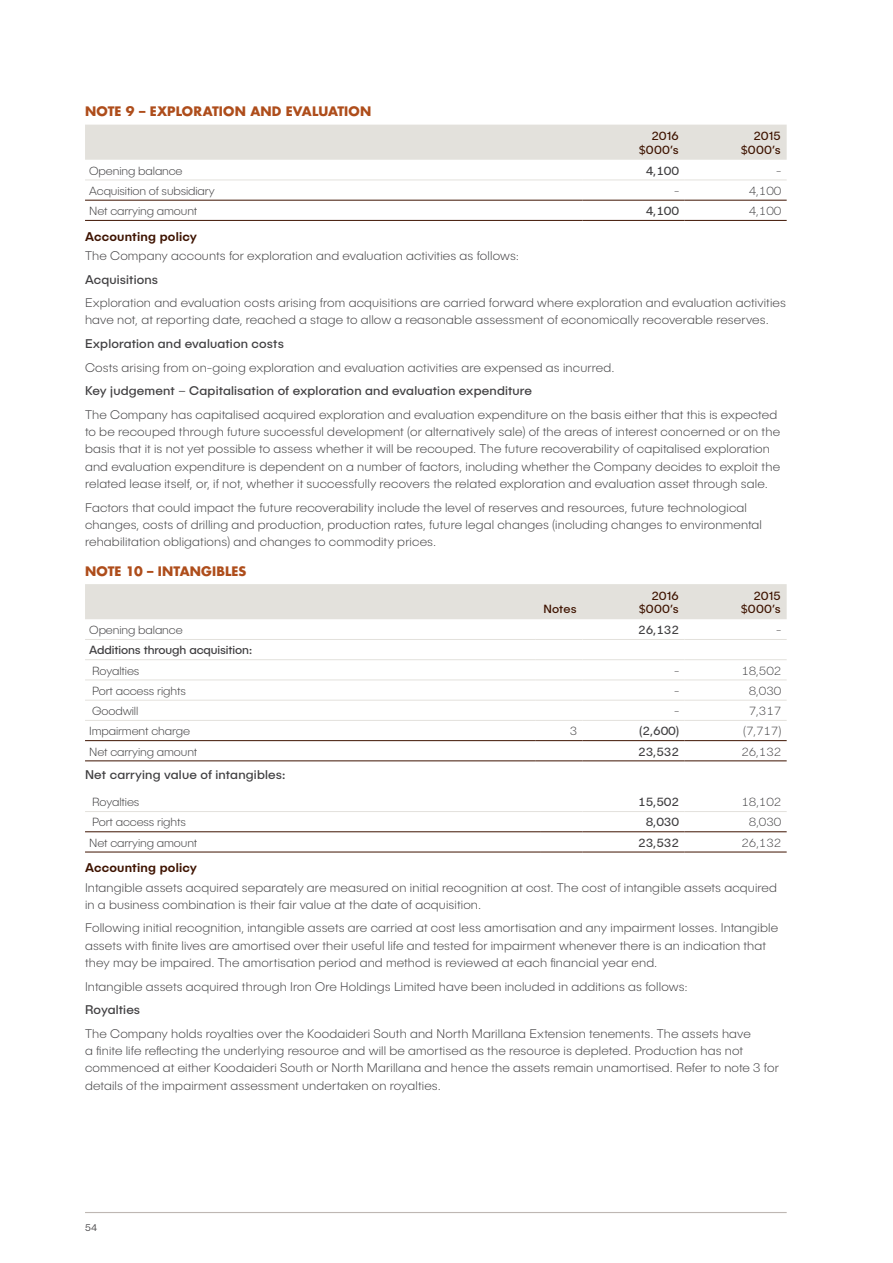
<style>
.page{position:relative;width:893px;height:1263px;background:#fff}
.page>*{position:absolute;margin:0;border:0;box-sizing:border-box;transform-origin:0 0}
.t1{font:200 12.75px/17.2px "Publica Sans";letter-spacing:.01em;color:#414042}
.t2{font:12.75px "Publica Sans";letter-spacing:.015em;color:#414042}
.t3{font:700 12.75px "Futura";letter-spacing:.01em;color:#ae4d1b}
.t4{font:500 12.75px "Publica Sans";letter-spacing:.015em;color:#3e1300}
.t5{font:200 12px "Publica Sans";letter-spacing:-.01em;color:#414042}
.t6{font:12px "Publica Sans";letter-spacing:-.01em;color:#414042}
.t7{font:12px/13.5px "Publica Sans";letter-spacing:.005em;color:#3e1300;text-align:right}
.t8{font:300 9.75px "Publica Sans";color:#414042}
.s1{font-family:"Proxima Nova"}
</style>
<div class="page">
<div style="left:85px;top:125px;width:702px;height:35px;background:#e3e1dc"></div>
<hr style="left:85px;top:200px;width:498px;height:1px;background:#3e1300">
<hr style="left:583px;top:200px;width:102px;height:1px;background:#3e1300">
<hr style="left:685px;top:200px;width:102px;height:1px;background:#3e1300">
<hr style="left:583px;top:180px;width:102px;height:1px;background:#e3e1dc">
<hr style="left:685px;top:180px;width:102px;height:1px;background:#e3e1dc">
<hr style="left:583px;top:220px;width:102px;height:1px;background:#3e1300">
<hr style="left:685px;top:220px;width:102px;height:1px;background:#3e1300">
<hr style="left:85px;top:180px;width:498px;height:1px;background:#e3e1dc">
<hr style="left:85px;top:220px;width:498px;height:1px;background:#3e1300">
<div style="left:85px;top:584px;width:702px;height:35px;background:#e3e1dc"></div>
<hr style="left:85px;top:639px;width:451px;height:1px;background:#e3e1dc">
<hr style="left:536px;top:639px;width:47px;height:1px;background:#e3e1dc">
<hr style="left:583px;top:639px;width:102px;height:1px;background:#e3e1dc">
<hr style="left:685px;top:639px;width:102px;height:1px;background:#e3e1dc">
<hr style="left:85px;top:659px;width:451px;height:1px;background:#e3e1dc">
<hr style="left:536px;top:659px;width:47px;height:1px;background:#e3e1dc">
<hr style="left:583px;top:659px;width:102px;height:1px;background:#e3e1dc">
<hr style="left:685px;top:659px;width:102px;height:1px;background:#e3e1dc">
<hr style="left:85px;top:680px;width:451px;height:1px;background:#e3e1dc">
<hr style="left:536px;top:680px;width:47px;height:1px;background:#e3e1dc">
<hr style="left:583px;top:680px;width:102px;height:1px;background:#e3e1dc">
<hr style="left:685px;top:680px;width:102px;height:1px;background:#e3e1dc">
<hr style="left:85px;top:700px;width:451px;height:1px;background:#e3e1dc">
<hr style="left:536px;top:700px;width:47px;height:1px;background:#e3e1dc">
<hr style="left:583px;top:700px;width:102px;height:1px;background:#e3e1dc">
<hr style="left:685px;top:700px;width:102px;height:1px;background:#e3e1dc">
<hr style="left:85px;top:740px;width:451px;height:1px;background:#3e1300">
<hr style="left:536px;top:740px;width:47px;height:1px;background:#3e1300">
<hr style="left:583px;top:740px;width:102px;height:1px;background:#3e1300">
<hr style="left:685px;top:740px;width:102px;height:1px;background:#3e1300">
<hr style="left:536px;top:720px;width:47px;height:1px;background:#e3e1dc">
<hr style="left:583px;top:720px;width:102px;height:1px;background:#e3e1dc">
<hr style="left:685px;top:720px;width:102px;height:1px;background:#e3e1dc">
<hr style="left:536px;top:761px;width:47px;height:1px;background:#3e1300">
<hr style="left:583px;top:761px;width:102px;height:1px;background:#3e1300">
<hr style="left:685px;top:761px;width:102px;height:1px;background:#3e1300">
<hr style="left:85px;top:720px;width:451px;height:1px;background:#e3e1dc">
<hr style="left:85px;top:761px;width:451px;height:1px;background:#3e1300">
<hr style="left:85px;top:831px;width:455px;height:1px;background:#3e1300">
<hr style="left:540px;top:831px;width:43px;height:1px;background:#3e1300">
<hr style="left:583px;top:831px;width:102px;height:1px;background:#3e1300">
<hr style="left:685px;top:831px;width:102px;height:1px;background:#3e1300">
<hr style="left:540px;top:811px;width:43px;height:1px;background:#e3e1dc">
<hr style="left:583px;top:811px;width:102px;height:1px;background:#e3e1dc">
<hr style="left:685px;top:811px;width:102px;height:1px;background:#e3e1dc">
<hr style="left:540px;top:852px;width:43px;height:1px;background:#3e1300">
<hr style="left:583px;top:852px;width:102px;height:1px;background:#3e1300">
<hr style="left:685px;top:852px;width:102px;height:1px;background:#3e1300">
<hr style="left:85px;top:811px;width:455px;height:1px;background:#e3e1dc">
<hr style="left:85px;top:852px;width:455px;height:1px;background:#3e1300">
<hr style="left:85px;top:1212px;width:702px;height:1px;background:#beb7b3">
<p class="t3" style="left:85px;top:103px;width:288px">NOTE 9 – EXPLORATION AND EVALUATION</p>
<p class="t7" style="left:639px;top:129px;width:41px">2016 <span class="s1">$</span>000’s</p>
<p class="t7" style="left:741px;top:129px;width:41px">2015 <span class="s1">$</span>000’s</p>
<p class="t5" style="left:89px;top:163px;width:95px">Opening balance</p>
<p class="t6" style="left:646px;top:163px;width:35px">4,100</p>
<p class="t5" style="left:776px;top:163px;width:7px">-</p>
<p class="t5" style="left:89px;top:184px;width:127px">Acquisition of subsidiary</p>
<p class="t5" style="left:674px;top:184px;width:7px">-</p>
<p class="t5" style="left:749px;top:184px;width:34px">4,100</p>
<p class="t5" style="left:89px;top:204px;width:110px">Net carrying amount</p>
<p class="t6" style="left:646px;top:203px;width:35px">4,100</p>
<p class="t5" style="left:749px;top:204px;width:34px">4,100</p>
<p class="t4" style="left:85px;top:228px;width:113px">Accounting policy</p>
<p class="t1" style="left:85px;top:247px;width:435px">The Company accounts for exploration and evaluation activities as follows:</p>
<p class="t2" style="left:85px;top:271px;width:75px">Acquisitions</p>
<p class="t1" style="left:85px;top:294px;width:702px">Exploration and evaluation costs arising from acquisitions are carried forward where exploration and evaluation activities have not, at reporting date, reached a stage to allow a reasonable assessment of economically recoverable reserves.</p>
<p class="t2" style="left:85px;top:336px;width:200px">Exploration and evaluation costs</p>
<p class="t1" style="left:85px;top:358px;width:531px">Costs arising from on-going exploration and evaluation activities are expensed as incurred.</p>
<p class="t2" style="left:85px;top:383px;width:449px">Key judgement – Capitalisation of exploration and evaluation expenditure</p>
<p class="t1" style="left:85px;top:406px;width:697px">The Company has capitalised acquired exploration and evaluation expenditure on the basis either that this is expected to be recouped through future successful development (or alternatively sale) of the areas of interest concerned or on the basis that it is not yet possible to assess whether it will be recouped. The future recoverability of capitalised exploration and evaluation expenditure is dependent on a number of factors, including whether the Company decides to exploit the related lease itself, or, if not, whether it successfully recovers the related exploration and evaluation asset through sale.</p>
<p class="t1" style="left:85px;top:498px;width:678px">Factors that could impact the future recoverability include the level of reserves and resources, future technological changes, costs of drilling and production, production rates, future legal changes (including changes to environmental rehabilitation obligations) and changes to commodity prices.</p>
<p class="t3" style="left:85px;top:563px;width:163px">NOTE 10 – INTANGIBLES</p>
<p class="t7" style="left:543px;top:602px;width:35px">Notes</p>
<p class="t7" style="left:639px;top:588px;width:41px">2016 <span class="s1">$</span>000’s</p>
<p class="t7" style="left:741px;top:588px;width:41px">2015 <span class="s1">$</span>000’s</p>
<p class="t5" style="left:89px;top:623px;width:95px">Opening balance</p>
<p class="t6" style="left:638px;top:622px;width:43px">26,132</p>
<p class="t5" style="left:776px;top:623px;width:7px">-</p>
<p class="t6" style="left:89px;top:643px;width:165px">Additions through acquisition:</p>
<p class="t5" style="left:92px;top:663px;width:49px">Royalties</p>
<p class="t5" style="left:674px;top:663px;width:7px">-</p>
<p class="t5" style="left:741px;top:663px;width:41px">18,502</p>
<p class="t5" style="left:92px;top:683px;width:95px">Port access rights</p>
<p class="t5" style="left:674px;top:683px;width:7px">-</p>
<p class="t5" style="left:749px;top:683px;width:34px">8,030</p>
<p class="t5" style="left:92px;top:704px;width:48px">Goodwill</p>
<p class="t5" style="left:674px;top:704px;width:7px">-</p>
<p class="t5" style="left:749px;top:704px;width:34px">7,317</p>
<p class="t5" style="left:89px;top:724px;width:102px">Impairment charge</p>
<p class="t5" style="left:570px;top:724px;width:9px">3</p>
<p class="t6" style="left:639px;top:724px;width:42px">(2,600)</p>
<p class="t5" style="left:743px;top:724px;width:40px">(7,717)</p>
<p class="t5" style="left:89px;top:744px;width:110px">Net carrying amount</p>
<p class="t6" style="left:638px;top:744px;width:43px">23,532</p>
<p class="t5" style="left:741px;top:744px;width:41px">26,132</p>
<p class="t2" style="left:85px;top:766px;width:202px">Net carrying value of intangibles:</p>
<p class="t5" style="left:92px;top:795px;width:49px">Royalties</p>
<p class="t6" style="left:638px;top:794px;width:43px">15,502</p>
<p class="t5" style="left:741px;top:795px;width:41px">18,102</p>
<p class="t5" style="left:92px;top:815px;width:95px">Port access rights</p>
<p class="t6" style="left:646px;top:815px;width:35px">8,030</p>
<p class="t5" style="left:749px;top:815px;width:34px">8,030</p>
<p class="t5" style="left:89px;top:835px;width:110px">Net carrying amount</p>
<p class="t6" style="left:638px;top:835px;width:43px">23,532</p>
<p class="t5" style="left:741px;top:835px;width:41px">26,132</p>
<p class="t4" style="left:85px;top:859px;width:113px">Accounting policy</p>
<p class="t1" style="left:85px;top:878px;width:694px">Intangible assets acquired separately are measured on initial recognition at cost. The cost of intangible assets acquired in a business combination is their fair value at the date of acquisition.</p>
<p class="t1" style="left:85px;top:919px;width:695px">Following initial recognition, intangible assets are carried at cost less amortisation and any impairment losses. Intangible assets with finite lives are amortised over their useful life and tested for impairment whenever there is an indication that they may be impaired. The amortisation period and method is reviewed at each financial year end.</p>
<p class="t1" style="left:85px;top:977px;width:604px">Intangible assets acquired through Iron Ore Holdings Limited have been included in additions as follows:</p>
<p class="t2" style="left:85px;top:1002px;width:57px">Royalties</p>
<p class="t1" style="left:85px;top:1024px;width:695px">The Company holds royalties over the Koodaideri South and North Marillana Extension tenements. The assets have<br>a finite life reflecting the underlying resource and will be amortised as the resource is depleted. Production has not commenced at either Koodaideri South or North Marillana and hence the assets remain unamortised. Refer to note 3 for details of the impairment assessment undertaken on royalties.</p>
<p class="t8" style="left:85px;top:1221px;width:14px">54</p>
</div>
